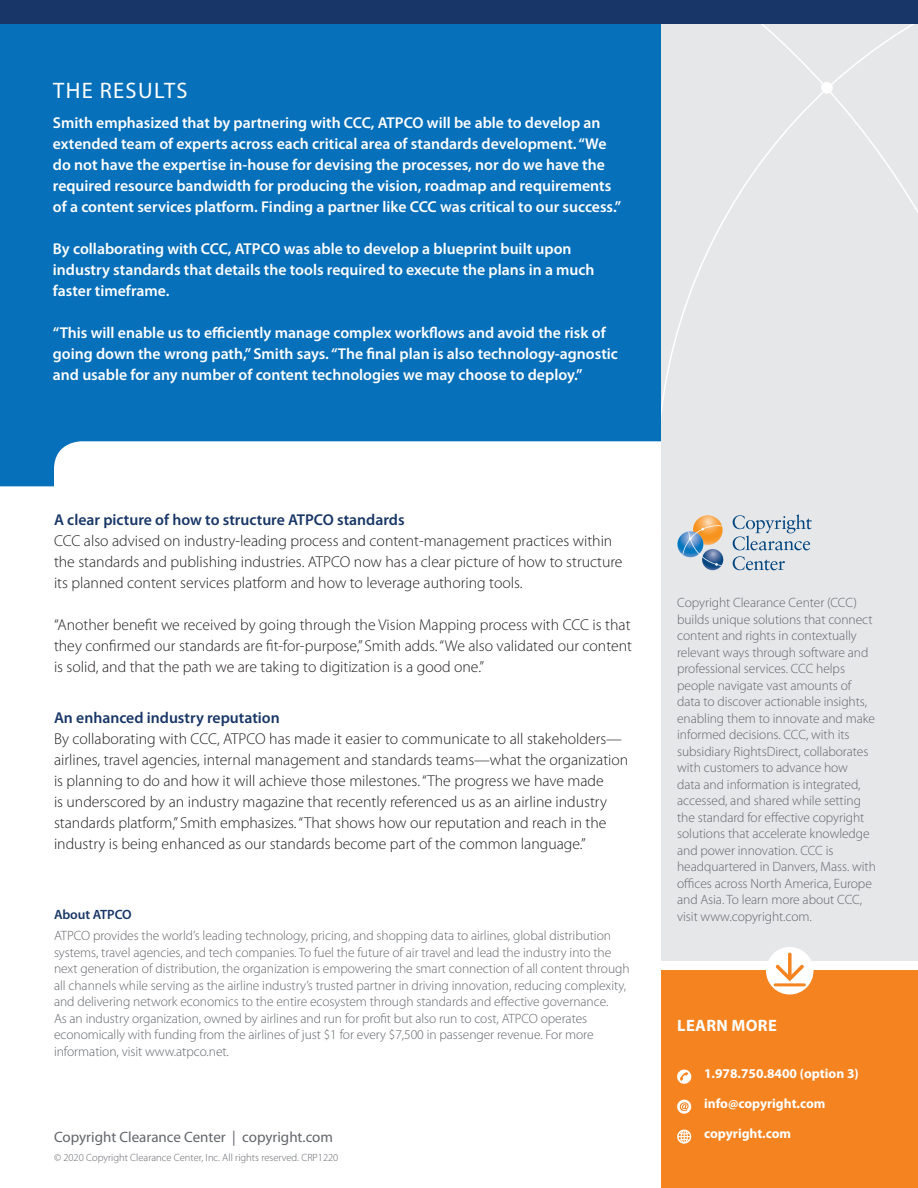
<style>
.page{position:relative;width:918px;height:1188px;background:#fff}
.page>*{position:absolute;margin:0;border:0;box-sizing:border-box;transform-origin:0 0}
.head{font:22.5px "Myriad Pro";letter-spacing:.06em;color:#fff}
.CTA_Head{font:700 16.5px "Myriad Pro";letter-spacing:.02em;color:#fff}
.basic_body{font:600 15.75px/21px "Myriad Pro";color:#fff}
.basic_body-2{font:300 15.75px/21px "Myriad Pro";color:#231f20}
.head-2{font:300 15.75px/21px "Myriad Pro";color:#231f20;text-align:justify}
.basic_body-3{font:600 15.75px "Myriad Pro";color:#183667}
.t1{font:15px "Myriad Pro";color:#62656a}
.Sidebar_Body{font:300 13.5px/16.5px "Myriad Pro";letter-spacing:-.005em;color:#62656a}
.Boilerplate{font:300 13.5px/16.5px "Myriad Pro";letter-spacing:-.005em;color:#62656a}
.CTA-Contact{font:700 13.5px "Myriad Pro";color:#fff}
.Sidebar_Head{font:600 13.5px "Myriad Pro";letter-spacing:-.005em;color:#183667}
.Copyright_Line{font:300 10.5px "Myriad Pro";color:#62656a}
</style>
<div class="page">
<svg style="left:0;top:24px;width:662px;height:462px;fill:#0770ba"></svg>
<div style="left:662px;top:24px;width:256px;height:937px;background:#e6e7e9"></div>
<svg style="left:662px;top:24px;width:256px;height:500px"></svg>
<div style="left:662px;top:970px;width:256px;height:218px;background:#f58320"></div>
<div style="left:766px;top:947px;width:48px;height:48px;background:#fff;border-radius:50%"></div>
<svg style="left:774px;top:964px;width:32px;height:20px"></svg>
<svg style="left:788px;top:954px;width:4px;height:23px"></svg>
<hr style="left:775px;top:983px;width:29px;height:3px;background:#f58320">
<svg style="left:702px;top:549px;width:21px;height:21px"></svg>
<svg style="left:677px;top:531px;width:26px;height:26px"></svg>
<svg style="left:682px;top:515px;width:41px;height:51px"></svg>
<svg style="left:733px;top:556px;width:52px;height:14px"></svg>
<svg style="left:733px;top:514px;width:79px;height:36px"></svg>
<div style="left:0;top:0;width:918px;height:24px;background:#183667"></div>
<svg style="left:677px;top:1100px;width:14px;height:14px"></svg>
<svg style="left:677px;top:1130px;width:14px;height:14px"></svg>
<svg style="left:677px;top:1070px;width:14px;height:14px"></svg>
<p class="head" style="left:53px;top:78px;width:136px">THE RESULTS</p>
<p class="basic_body" style="left:53px;top:112px;width:570px">Smith emphasized that by partnering with CCC, ATPCO will be able to develop an extended team of experts across each critical area of standards development. “We do not have the expertise in-house for devising the processes, nor do we have the required resource bandwidth for producing the vision, roadmap and requirements of a content services platform. Finding a partner like CCC was critical to our success.”</p>
<p class="basic_body" style="left:53px;top:238px;width:543px">By collaborating with CCC, ATPCO was able to develop a blueprint built upon industry standards that details the tools required to execute the plans in a much faster timeframe.</p>
<p class="basic_body" style="left:53px;top:322px;width:567px">“This will enable us to efficiently manage complex workflows and avoid the risk of going down the wrong path,” Smith says. “The final plan is also technology-agnostic and usable for any number of content technologies we may choose to deploy.”</p>
<p class="basic_body-3" style="left:54px;top:511px;width:352px">A clear picture of how to structure ATPCO standards</p>
<p class="basic_body-2" style="left:54px;top:530px;width:570px">CCC also advised on industry-leading process and content-management practices within the standards and publishing industries. ATPCO now has a clear picture of how to structure its planned content services platform and how to leverage authoring tools.</p>
<p class="head-2" style="left:54px;top:614px;width:580px">“Another benefit we received by going through the Vision Mapping process with CCC is that they confirmed our standards are fit-for-purpose,” Smith adds. “We also validated our content is solid, and that the path we are taking to digitization is a good one.”</p>
<p class="basic_body-3" style="left:54px;top:709px;width:227px">An enhanced industry reputation</p>
<p class="basic_body-2" style="left:54px;top:728px;width:576px">By collaborating with CCC, ATPCO has made it easier to communicate to all stakeholders— airlines, travel agencies, internal management and standards teams—what the organization is planning to do and how it will achieve those milestones. “The progress we have made<br>is underscored by an industry magazine that recently referenced us as an airline industry standards platform,” Smith emphasizes. “That shows how our reputation and reach in the industry is being enhanced as our standards become part of the common language.”</p>
<p class="Sidebar_Head" style="left:54px;top:907px;width:79px">About ATPCO</p>
<p class="Sidebar_Body" style="left:54px;top:928px;width:577px">ATPCO provides the world’s leading technology, pricing, and shopping data to airlines, global distribution systems, travel agencies, and tech companies. To fuel the future of air travel and lead the industry into the next generation of distribution, the organization is empowering the smart connection of all content through all channels while serving as the airline industry’s trusted partner in driving innovation, reducing complexity, and delivering network economics to the entire ecosystem through standards and effective governance.<br>As an industry organization, owned by airlines and run for profit but also run to cost, ATPCO operates economically with funding from the airlines of just $1 for every $7,500 in passenger revenue. For more information, visit www.atpco.net.</p>
<p class="t1" style="left:54px;top:1129px;width:281px">Copyright Clearance Center | copyright.com</p>
<p class="Copyright_Line" style="left:54px;top:1152px;width:286px">© 2020 Copyright Clearance Center, Inc. All rights reserved. CRP1220</p>
<p class="Boilerplate" style="left:677px;top:595px;width:200px">Copyright Clearance Center (CCC) builds unique solutions that connect content and rights in contextually relevant ways through software and professional services. CCC helps people navigate vast amounts of data to discover actionable insights, enabling them to innovate and make informed decisions. CCC, with its subsidiary RightsDirect, collaborates with customers to advance how<br>data and information is integrated, accessed, and shared while setting the standard for effective copyright solutions that accelerate knowledge and power innovation. CCC is headquartered in Danvers, Mass. with offices across North America, Europe and Asia. To learn more about CCC, visit www.copyright.com.</p>
<p class="CTA_Head" style="left:677px;top:1016px;width:101px">LEARN MORE</p>
<p class="CTA-Contact" style="left:704px;top:1066px;width:156px">1.978.750.8400 (option 3)</p>
<p class="CTA-Contact" style="left:704px;top:1096px;width:123px">info@copyright.com</p>
<p class="CTA-Contact" style="left:704px;top:1126px;width:88px">copyright.com</p>
</div>
